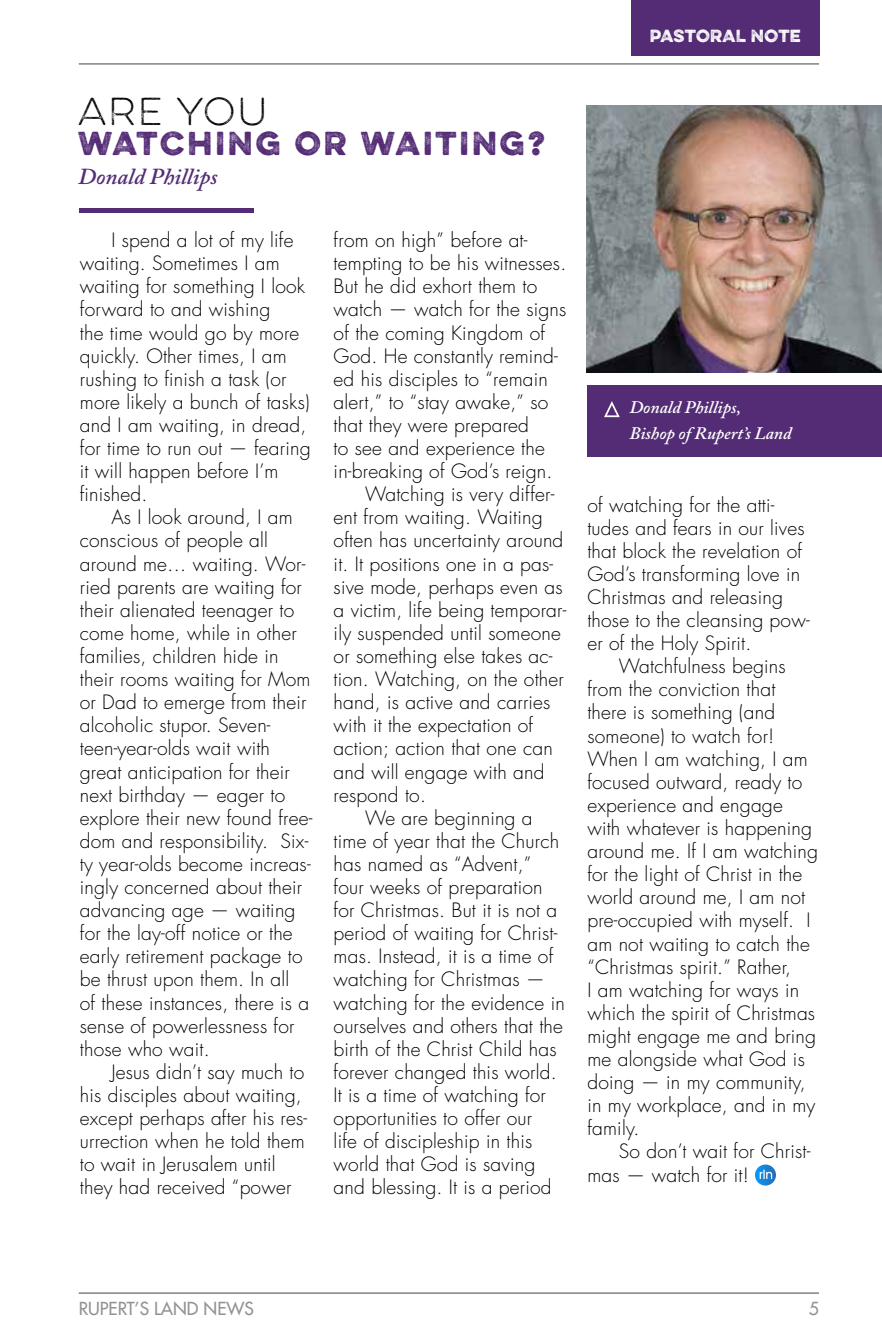
<style>
.page{position:relative;width:882px;height:1339px;background:#fff}
.page>*{position:absolute;margin:0;border:0;box-sizing:border-box;transform-origin:0 0}
.t1{font:100 35px "Eveleth";letter-spacing:.05em;color:#000}
.t2{font:29.75px "Eveleth";letter-spacing:.1em;color:#542c75}
.t3{font:italic 600 22.75px "Adobe Caslon Pro";color:#542c75}
.t4{font:300 19.25px/23.1px "Futura LT";letter-spacing:.01em;color:#000}
.t5{font:italic 600 17.5px/26.2px "Adobe Caslon Pro";color:#fff}
.t6{font:17.5px "Futura LT";color:#939392}
.t7{font:15.75px "Eveleth";letter-spacing:.02em;color:#fff}
</style>
<div class="page">
<hr style="left:79px;top:1292px;width:740px;height:2px;background:#939392">
<hr style="left:79px;top:63px;width:740px;height:2px;background:#939392">
<svg style="left:755px;top:1164px;width:21px;height:21px"></svg>
<svg style="left:760px;top:1169px;width:12px;height:10px"></svg>
<div style="left:631px;top:0;width:189px;height:55px;background:#542c75"></div>
<img style="left:587px;top:106px;width:295px;height:266px">
<div style="left:587px;top:386px;width:295px;height:71px;background:#542c75"></div>
<svg style="left:604px;top:401px;width:16px;height:17px"></svg>
<div style="left:79px;top:208px;width:175px;height:5px;background:#542c75"></div>
<p class="t7" style="left:650px;top:24px;width:153px">PASTORAL NOTE</p>
<h1 class="t1" style="left:78px;top:87px;width:191px">ARE YOU</h1>
<h2 class="t2" style="left:78px;top:120px;width:469px">WATCHING OR WAITING?</h2>
<p class="t3" style="left:78px;top:163px;width:141px">Donald Phillips</p>
<p class="t4" style="left:80px;top:229px;width:232px;text-indent:31px">I spend a lot of my life waiting. Sometimes I am waiting for something I look forward to and wishing<br>the time would go by more quickly. Other times, I am rushing to finish a task (or more likely a bunch of tasks) and I am waiting, in dread, for time to run out — fearing it will happen before I’m finished.</p>
<p class="t4" style="left:80px;top:506px;width:234px;text-indent:31px">As I look around, I am conscious of people all around me… waiting. Wor&shy;ried parents are waiting for their alienated teenager to come home, while in other families, children hide in their rooms waiting for Mom or Dad to emerge from their alcoholic stupor. Seven&shy;teen-year-olds wait with great anticipation for their next birthday — eager to explore their new found free&shy;dom and responsibility. Six&shy;ty year-olds become increas&shy;ingly concerned about their advancing age — waiting for the lay-off notice or the early retirement package to be thrust upon them. In all<br>of these instances, there is a sense of powerlessness for those who wait.</p>
<p class="t4" style="left:80px;top:1061px;width:229px;text-indent:31px">Jesus didn’t say much to his disciples about waiting, except perhaps after his res&shy;urrection when he told them to wait in Jerusalem until they had received “power</p>
<p class="t4" style="left:334px;top:229px;width:195px">from on high” before at-</p>
<p class="t4" style="left:334px;top:252px;width:234px">tempting to be his witnesses.</p>
<p class="t4" style="left:334px;top:275px;width:205px">But he did exhort them to</p>
<p class="t4" style="left:334px;top:298px;width:234px">watch — watch for the signs</p>
<p class="t4" style="left:334px;top:321px;width:213px">of the coming Kingdom of</p>
<p class="t4" style="left:334px;top:345px;width:226px">God. He constantly remind-</p>
<p class="t4" style="left:334px;top:368px;width:216px">ed his disciples to “remain</p>
<p class="t4" style="left:334px;top:391px;width:216px">alert,” to “stay awake,” so</p>
<p class="t4" style="left:334px;top:414px;width:197px">that they were prepared</p>
<p class="t4" style="left:334px;top:437px;width:213px">to see and experience the</p>
<p class="t4" style="left:334px;top:460px;width:220px">in-breaking of God’s reign.</p>
<p class="t4" style="left:365px;top:483px;width:191px">Watching is very differ-</p>
<p class="t4" style="left:334px;top:506px;width:211px">ent from waiting. Waiting</p>
<p class="t4" style="left:334px;top:529px;width:231px">often has uncertainty around</p>
<p class="t4" style="left:334px;top:552px;width:221px">it. It positions one in a pas-</p>
<p class="t4" style="left:334px;top:576px;width:231px">sive mode, perhaps even as</p>
<p class="t4" style="left:334px;top:599px;width:234px">a victim, life being temporar-</p>
<p class="t4" style="left:334px;top:622px;width:229px">ily suspended until someone</p>
<p class="t4" style="left:334px;top:645px;width:220px">or something else takes ac-</p>
<p class="t4" style="left:334px;top:668px;width:232px">tion. Watching, on the other</p>
<p class="t4" style="left:334px;top:691px;width:218px">hand, is active and carries</p>
<p class="t4" style="left:334px;top:714px;width:201px">with it the expectation of</p>
<p class="t4" style="left:334px;top:737px;width:221px">action; action that one can</p>
<p class="t4" style="left:334px;top:760px;width:213px">and will engage with and</p>
<p class="t4" style="left:334px;top:783px;width:94px">respond to.</p>
<p class="t4" style="left:365px;top:807px;width:169px">We are beginning a</p>
<p class="t4" style="left:334px;top:830px;width:227px">time of year that the Church</p>
<p class="t4" style="left:334px;top:853px;width:199px">has named as “Advent,”</p>
<p class="t4" style="left:334px;top:876px;width:210px">four weeks of preparation</p>
<p class="t4" style="left:334px;top:899px;width:225px">for Christmas. But it is not a</p>
<p class="t4" style="left:334px;top:922px;width:225px">period of waiting for Christ-</p>
<p class="t4" style="left:334px;top:945px;width:221px">mas. Instead, it is a time of</p>
<p class="t4" style="left:334px;top:968px;width:213px">watching for Christmas —</p>
<p class="t4" style="left:334px;top:991px;width:233px">watching for the evidence in</p>
<p class="t4" style="left:334px;top:1014px;width:231px">ourselves and others that the</p>
<p class="t4" style="left:334px;top:1038px;width:225px">birth of the Christ Child has</p>
<p class="t4" style="left:334px;top:1061px;width:225px">forever changed this world.</p>
<p class="t4" style="left:334px;top:1084px;width:214px">It is a time of watching for</p>
<p class="t4" style="left:334px;top:1107px;width:200px">opportunities to offer our</p>
<p class="t4" style="left:334px;top:1130px;width:200px">life of discipleship in this</p>
<p class="t4" style="left:334px;top:1153px;width:203px">world that God is saving</p>
<p class="t4" style="left:334px;top:1176px;width:220px">and blessing. It is a period</p>
<p class="t5" style="left:629px;top:394px;width:164px">Donald Phillips,<br>Bishop of Rupert’s Land</p>
<p class="t4" style="left:587px;top:493px;width:224px">of watching for the atti&shy;tudes and fears in our lives that block the revelation of<br>God’s transforming love in<br>Christmas and releasing those to the cleansing pow&shy;er of the Holy Spirit.</p>
<p class="t4" style="left:587px;top:655px;width:232px;text-indent:31px">Watchfulness begins from the conviction that there is something (and someone) to watch for!<br>When I am watching, I am focused outward, ready to experience and engage with whatever is happening around me. If I am watching for the light of Christ in the world around me, I am not pre-occupied with myself. I am not waiting to catch the “Christmas spirit.” Rather,<br>I am watching for ways in which the spirit of Christmas might engage me and bring me alongside what God is doing — in my community, in my workplace, and in my family.</p>
<p class="t4" style="left:587px;top:1140px;width:225px;text-indent:31px">So don’t wait for Christ&shy;mas — watch for it!</p>
<p class="t6" style="left:79px;top:1297px;width:177px">RUPERT’S LAND NEWS</p>
<p class="t6" style="left:809px;top:1297px;width:12px">5</p>
</div>
